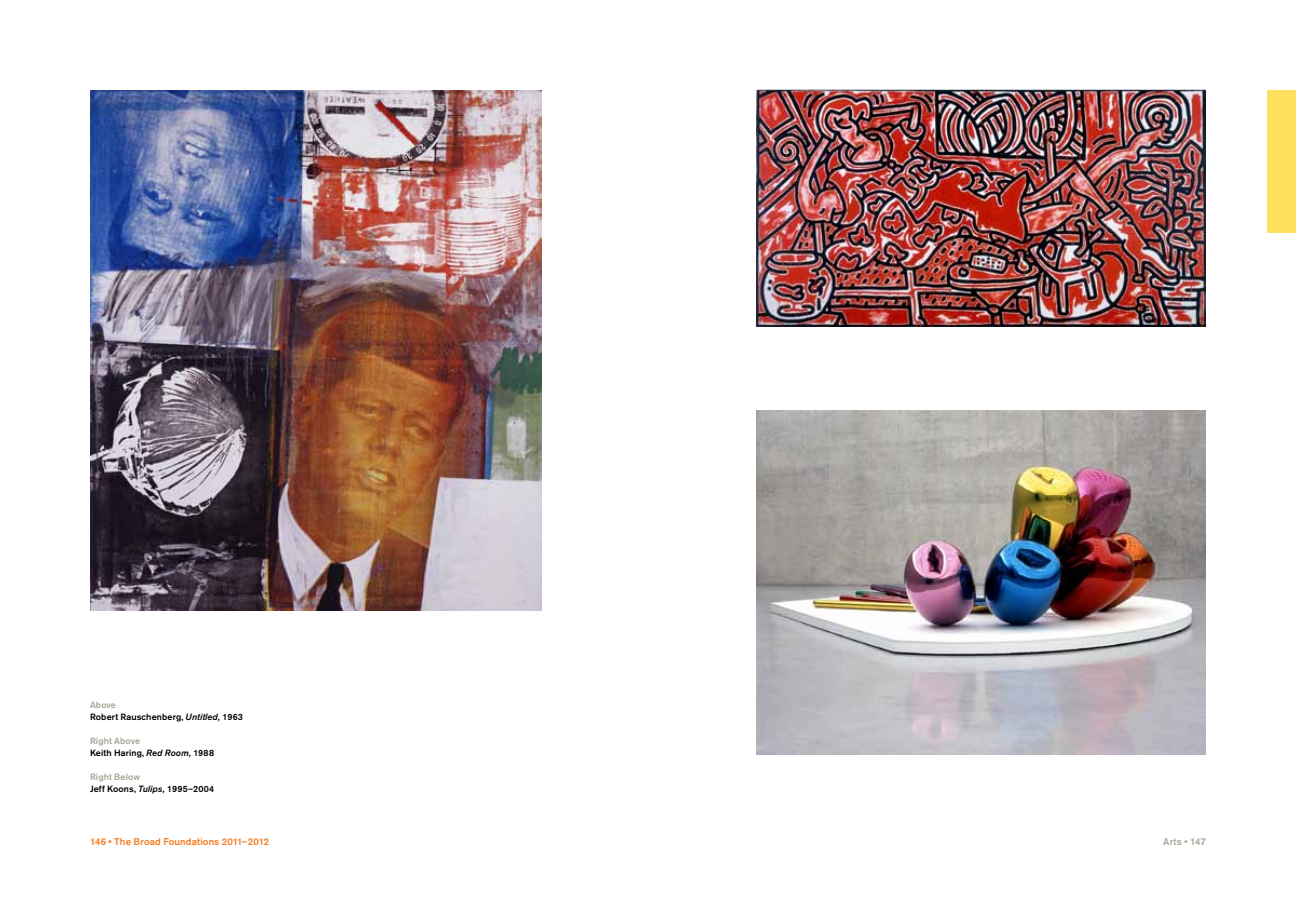
<style>
.page{position:relative;width:1296px;height:918px;background:#fff}
.page>*{position:absolute;margin:0;border:0;box-sizing:border-box;transform-origin:0 0}
.t1{font:500 9.75px "Akzidenz Grotesk BE";letter-spacing:.01em;color:#f47b20}
.t2{font:500 9.75px "Akzidenz Grotesk BE";letter-spacing:.015em;color:#a6a699}
.t3{font:500 9px/12px "Akzidenz Grotesk BE";letter-spacing:.015em;color:#000}
.s1{color:#a6a699}
.s2{font-style:italic}
</style>
<div class="page">
<img style="left:756px;top:90px;width:450px;height:237px">
<img style="left:90px;top:90px;width:451px;height:521px">
<img style="left:756px;top:410px;width:450px;height:345px">
<div style="left:1268px;top:90px;width:28px;height:142px;background:#ffdf5d"></div>
<p class="t3" style="left:90px;top:699px;width:154px"><span class="s1">Above<br></span>Robert Rauschenberg, <span class="s2">Untitled,</span> 1963</p>
<p class="t3" style="left:90px;top:735px;width:126px"><span class="s1">Right Above<br></span>Keith Haring, <span class="s2">Red Room,</span> 1988</p>
<p class="t3" style="left:90px;top:771px;width:126px"><span class="s1">Right Below<br></span>Jeff Koons, <span class="s2">Tulips,</span> 1995–2004</p>
<p class="t1" style="left:90px;top:835px;width:181px">146 • The Broad Foundations 2011–2012</p>
<p class="t2" style="left:1163px;top:835px;width:44px">Arts • 147</p>
</div>
